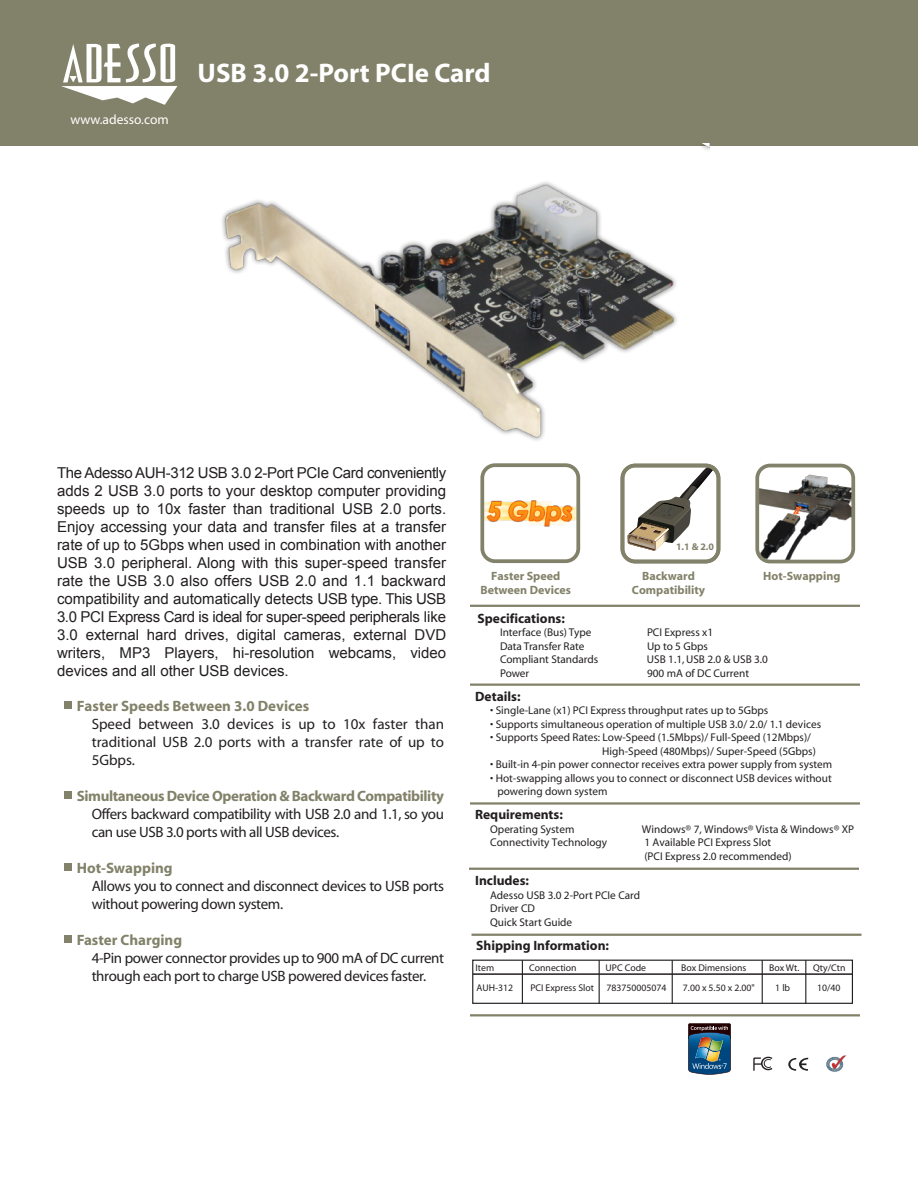
<style>
.page{position:relative;width:918px;height:1188px;background:#fff}
.page>*{position:absolute;margin:0;border:0;box-sizing:border-box;transform-origin:0 0}
.t1{font:700 27px "Myriad";color:#fff}
.t2{font:15px/18px "Arial";color:#231f20;text-align:justify}
.t3{font:15px/18px "Myriad";letter-spacing:-.025em;color:#231f20}
.t4{font:700 15px "Myriad";color:#828169}
.t5{font:700 15px "Myriad";letter-spacing:-.02em;color:#828169}
.t6{font:700 13.5px "Myriad";color:#231f20}
.t7{font:13.5px "Myriad";color:#fff}
.t8{font:700 12px/14.4px "Myriad";color:#828169;text-align:center}
.t9{font:11.25px/13.5px "Myriad";color:#231f20}
.t10{font:700 9.9px "Myriad";color:#828169}
.t11{font:9.75px "Myriad";color:#231f20}
</style>
<div class="page">
<div style="left:0;top:0;width:918px;height:146px;background:#828169"></div>
<svg style="left:61px;top:43px;width:116px;height:62px"></svg>
<hr style="left:470px;top:605px;width:390px;height:2px;background:#828169">
<hr style="left:470px;top:1014px;width:390px;height:2px;background:#828169">
<hr style="left:470px;top:802px;width:390px;height:3px;background:#828169">
<img style="left:826px;top:1055px;width:20px;height:17px">
<svg style="left:788px;top:1058px;width:20px;height:13px"></svg>
<svg style="left:753px;top:1057px;width:19px;height:14px"></svg>
<hr style="left:470px;top:684px;width:390px;height:2px;background:#828169">
<hr style="left:469px;top:868px;width:390px;height:2px;background:#828169">
<hr style="left:471px;top:934px;width:390px;height:2px;background:#828169">
<div style="left:64px;top:702px;width:8px;height:7px;background:#828169"></div>
<div style="left:65px;top:791px;width:7px;height:8px;background:#828169"></div>
<div style="left:64px;top:864px;width:7px;height:7px;background:#828169"></div>
<div style="left:64px;top:935px;width:7px;height:7px;background:#828169"></div>
<div style="left:472px;top:960px;width:381px;height:44px;border:1px solid #231f20"></div>
<hr style="left:473px;top:973px;width:379px;height:2px;background:#231f20">
<hr style="left:522px;top:960px;width:1px;height:44px;background:#231f20">
<hr style="left:599px;top:960px;width:1px;height:44px;background:#231f20">
<hr style="left:672px;top:960px;width:1px;height:44px;background:#231f20">
<hr style="left:762px;top:960px;width:1px;height:44px;background:#231f20">
<hr style="left:805px;top:960px;width:1px;height:44px;background:#231f20">
<svg style="left:688px;top:1023px;width:43px;height:52px"></svg>
<img style="left:222px;top:144px;width:487px;height:320px">
<svg style="left:628px;top:469px;width:87px;height:82px"></svg>
<img style="left:485px;top:468px;width:90px;height:88px">
<div style="left:480px;top:463px;width:100px;height:100px;border:4px solid #828169;border-radius:13px"></div>
<img style="left:760px;top:469px;width:90px;height:93px">
<div style="left:755px;top:464px;width:100px;height:99px;border:4px solid #828169;border-radius:13px"></div>
<div style="left:621px;top:464px;width:99px;height:99px;border:4px solid #828169;border-radius:13px"></div>
<svg style="left:793px;top:506px;width:9px;height:9px"></svg>
<p class="t7" style="left:71px;top:113px;width:100px">www.adesso.com</p>
<h1 class="t1" style="left:198px;top:59px;width:295px">USB 3.0 2-Port PCIe Card</h1>
<p class="t2" style="left:57px;top:463px;width:391px">The Adesso AUH-312 USB 3.0 2-Port PCIe Card conveniently adds 2 USB 3.0 ports to your desktop computer providing speeds up to 10x faster than traditional USB 2.0 ports.<br>Enjoy accessing your data and transfer files at a transfer rate of up to 5Gbps when used in combination with another USB 3.0 peripheral. Along with this super-speed transfer rate the USB 3.0 also offers USB 2.0 and 1.1 backward compatibility and automatically detects USB type. This USB 3.0 PCI Express Card is ideal for super-speed peripherals like 3.0 external hard drives, digital cameras, external DVD writers, MP3 Players, hi-resolution webcams, video devices and all other USB devices.</p>
<h2 class="t4" style="left:77px;top:698px;width:234px">Faster Speeds Between 3.0 Devices</h2>
<h2 class="t3" style="left:92px;top:715px;width:354px;text-align:justify">Speed between 3.0 devices is up to 10x faster than traditional USB 2.0 ports with a transfer rate of up to 5Gbps.</h2>
<h2 class="t5" style="left:77px;top:788px;width:369px">Simultaneous Device Operation &amp; Backward Compatibility</h2>
<h2 class="t3" style="left:92px;top:805px;width:354px">Offers backward compatibility with USB 2.0 and 1.1, so you can use USB 3.0 ports with all USB devices.</h2>
<h2 class="t4" style="left:77px;top:860px;width:98px">Hot-Swapping</h2>
<h2 class="t3" style="left:92px;top:877px;width:354px">Allows you to connect and disconnect devices to USB ports without powering down system.</h2>
<h2 class="t4" style="left:77px;top:932px;width:107px">Faster Charging</h2>
<h2 class="t3" style="left:92px;top:949px;width:354px">4-Pin power connector provides up to 900 mA of DC current through each port to charge USB powered devices faster.</h2>
<p class="t10" style="left:676px;top:542px;width:39px">1.1 &amp; 2.0</p>
<p class="t8" style="left:481px;top:569px;width:92px">Faster Speed<br>Between Devices</p>
<p class="t8" style="left:642px;top:569px;width:54px">Backward</p>
<p class="t8" style="left:763px;top:569px;width:79px">Hot-Swapping</p>
<p class="t8" style="left:632px;top:584px;width:75px">Compatibility</p>
<p class="t6" style="left:478px;top:611px;width:89px">Specifications:</p>
<p class="t9" style="left:500px;top:626px;width:93px">Interface (Bus) Type</p>
<p class="t9" style="left:647px;top:626px;width:68px">PCI Express x1</p>
<p class="t9" style="left:500px;top:640px;width:86px">Data Transfer Rate</p>
<p class="t9" style="left:647px;top:640px;width:62px">Up to 5 Gbps</p>
<p class="t9" style="left:500px;top:653px;width:100px">Compliant Standards</p>
<p class="t9" style="left:647px;top:653px;width:123px">USB 1.1, USB 2.0 &amp; USB 3.0</p>
<p class="t9" style="left:500px;top:667px;width:31px">Power</p>
<p class="t9" style="left:647px;top:667px;width:104px">900 mA of DC Current</p>
<p class="t6" style="left:475px;top:689px;width:47px">Details:</p>
<p class="t9" style="left:490px;top:704px;width:280px">• Single-Lane (x1) PCI Express throughput rates up to 5Gbps</p>
<p class="t9" style="left:490px;top:718px;width:332px">• Supports simultaneous operation of multiple USB 3.0/ 2.0/ 1.1 devices</p>
<p class="t9" style="left:602px;top:731px;width:215px;text-indent:-112px">• Supports Speed Rates: Low-Speed (1.5Mbps)/ Full-Speed (12Mbps)/<br>High-Speed (480Mbps)/ Super-Speed (5Gbps)</p>
<p class="t9" style="left:490px;top:758px;width:344px">• Built-in 4-pin power connector receives extra power supply from system</p>
<p class="t9" style="left:497px;top:772px;width:336px;text-indent:-7px">• Hot-swapping allows you to connect or disconnect USB devices without powering down system</p>
<p class="t6" style="left:475px;top:808px;width:89px">Requirements:</p>
<p class="t9" style="left:490px;top:823px;width:86px">Operating System</p>
<p class="t9" style="left:642px;top:823px;width:214px">Windows® 7, Windows® Vista &amp; Windows® XP</p>
<p class="t9" style="left:490px;top:836px;width:118px">Connectivity Technology</p>
<p class="t9" style="left:644px;top:836px;width:149px">1 Available PCI Express Slot (PCI Express 2.0 recommended)</p>
<p class="t6" style="left:475px;top:874px;width:55px">Includes:</p>
<p class="t9" style="left:490px;top:889px;width:151px">Adesso USB 3.0 2-Port PCIe Card<br>Driver CD<br>Quick Start Guide</p>
<p class="t6" style="left:476px;top:938px;width:134px">Shipping Information:</p>
<p class="t11" style="left:476px;top:963px;width:20px">Item</p>
<p class="t11" style="left:529px;top:963px;width:49px">Connection</p>
<p class="t11" style="left:606px;top:963px;width:42px">UPC Code</p>
<p class="t11" style="left:681px;top:963px;width:67px">Box Dimensions</p>
<p class="t11" style="left:769px;top:963px;width:32px">Box Wt.</p>
<p class="t11" style="left:813px;top:963px;width:34px">Qty/Ctn</p>
<p class="t11" style="left:476px;top:983px;width:38px">AUH-312</p>
<p class="t11" style="left:530px;top:983px;width:65px">PCI Express Slot</p>
<p class="t11" style="left:606px;top:983px;width:62px">783750005074</p>
<p class="t11" style="left:683px;top:983px;width:73px">7.00 x 5.50 x 2.00"</p>
<p class="t11" style="left:775px;top:983px;width:16px">1 lb</p>
<p class="t11" style="left:817px;top:983px;width:25px">10/40</p>
</div>
